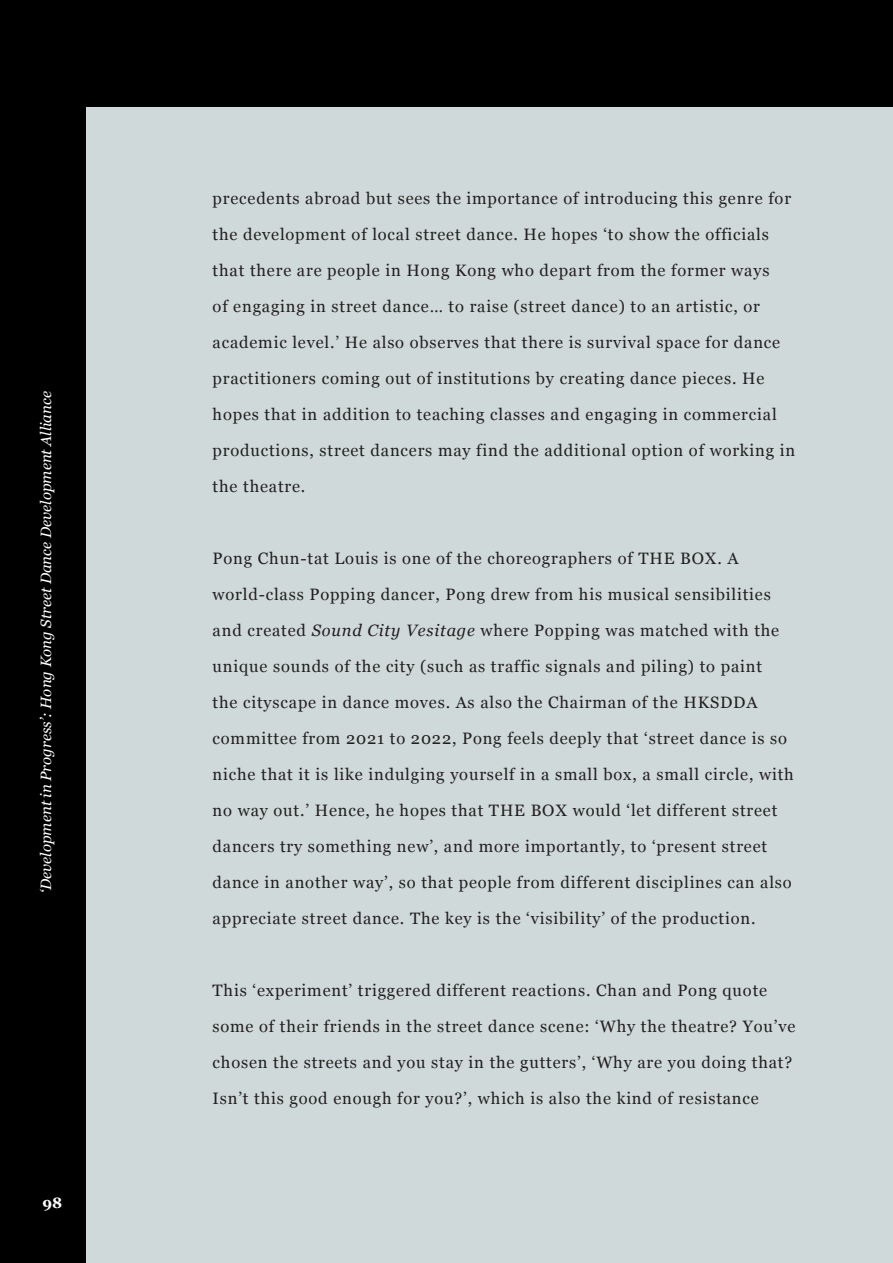
<style>
.page{position:relative;width:893px;height:1263px;background:#fff}
.page>*{position:absolute;margin:0;border:0;box-sizing:border-box;transform-origin:0 0}
.t1{font:16.5px/36px "Georgia";letter-spacing:.05em;color:#231f20}
.t2{font:italic 15px "Georgia";color:#fff}
.t3{font:700 15px "Georgia";color:#fff}
.s1{font-style:italic}
</style>
<div class="page">
<div style="left:0;top:85px;width:893px;height:1178px;background:#d0d9d9"></div>
<div style="left:0;top:0;width:85px;height:1263px;background:#000001"></div>
<div style="left:6px;top:0;width:887px;height:106px;background:#000001"></div>
<p class="t2" style="left:35px;top:893px;width:503px;rotate:-90deg">‘Development in Progress’: Hong Kong Street Dance Development Alliance</p>
<p class="t3" style="left:43px;top:1192px;width:21px">98</p>
<p class="t1" style="left:213px;top:179px;width:584px">precedents abroad but sees the importance of introducing this genre for the development of local street dance. He hopes ‘to show the officials that there are people in Hong Kong who depart from the former ways<br>of engaging in street dance… to raise (street dance) to an artistic, or academic level.’ He also observes that there is survival space for dance practitioners coming out of institutions by creating dance pieces. He hopes that in addition to teaching classes and engaging in commercial productions, street dancers may find the additional option of working in the theatre.</p>
<p class="t1" style="left:213px;top:539px;width:583px">Pong Chun-tat Louis is one of the choreographers of THE BOX. A world-class Popping dancer, Pong drew from his musical sensibilities and created <span class="s1">Sound City Vesitage</span> where Popping was matched with the unique sounds of the city (such as traffic signals and piling) to paint<br>the cityscape in dance moves. As also the Chairman of the HKSDDA committee from 2021 to 2022, Pong feels deeply that ‘street dance is so niche that it is like indulging yourself in a small box, a small circle, with no way out.’ Hence, he hopes that THE BOX would ‘let different street dancers try something new’, and more importantly, to ‘present street dance in another way’, so that people from different disciplines can also appreciate street dance. The key is the ‘visibility’ of the production.</p>
<p class="t1" style="left:213px;top:972px;width:584px">This ‘experiment’ triggered different reactions. Chan and Pong quote some of their friends in the street dance scene: ‘Why the theatre? You’ve chosen the streets and you stay in the gutters’, ‘Why are you doing that?<br>Isn’t this good enough for you?’, which is also the kind of resistance</p>
</div>
